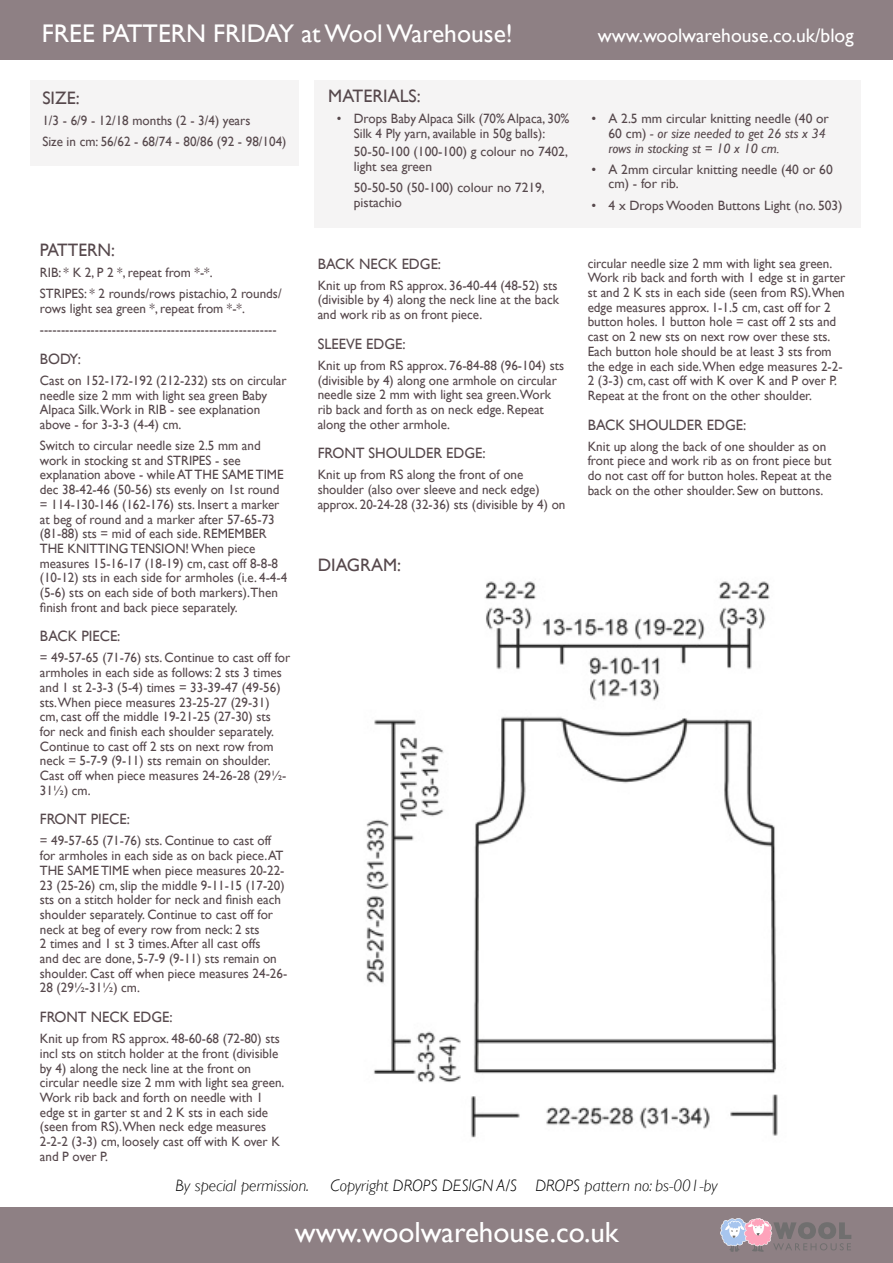
<style>
.page{position:relative;width:893px;height:1263px;background:#fff}
.page>*{position:absolute;margin:0;border:0;box-sizing:border-box;transform-origin:0 0}
.t1{font:29.1px "Gill Sans";color:#fff}
.t2{font:25.5px "Gill Sans";color:#fff}
.t3{font:19.5px "Gill Sans";color:#fff}
.t4{font:18px "Gill Sans";color:#56484c}
.t5{font:italic 300 16.5px "Gill Sans";color:#000101}
.t6{font:15px "Gill Sans";color:#56484c}
.t7{font:13.5px/14.7px "Gill Sans";color:#56484c}
.t8{font:italic 13.5px/14.7px "Gill Sans";color:#56484c}
.s1{font-style:normal}
</style>
<div class="page">
<div style="left:0;top:1207px;width:893px;height:56px;background:#8e8084"></div>
<svg style="left:720px;top:1218px;width:131px;height:34px"></svg>
<div style="left:0;top:0;width:893px;height:59px;background:#8e8084"></div>
<div style="left:315px;top:80px;width:546px;height:148px;background:#f5f4f4"></div>
<div style="left:30px;top:80px;width:268px;height:86px;background:#f5f4f4"></div>
<img style="left:366px;top:581px;width:412px;height:557px">
<h2 class="t2" style="left:42px;top:19px;width:472px">FREE PATTERN FRIDAY at Wool Warehouse!</h2>
<h3 class="t3" style="left:598px;top:24px;width:257px">www.woolwarehouse.co.uk/blog</h3>
<h3 class="t4" style="left:42px;top:87px;width:39px">SIZE:</h3>
<p class="t7" style="left:42px;top:110px;width:246px;line-height:21px">1/3 - 6/9 - 12/18 months (2 - 3/4) years<br>Size in cm: 56/62 - 68/74 - 80/86 (92 - 98/104)</p>
<h3 class="t4" style="left:40px;top:240px;width:77px">PATTERN:</h3>
<p class="t7" style="left:40px;top:262px;width:243px;line-height:21px">RIB: * K 2, P 2 *, repeat from *-*.<br>STRIPES: * 2 rounds/rows pistachio, 2 rounds/</p>
<p class="t7" style="left:40px;top:298px;width:238px;line-height:21px">rows light sea green *, repeat from *-*. --------------------------------------------------------</p>
<p class="t6" style="left:40px;top:350px;width:43px">BODY:</p>
<p class="t7" style="left:40px;top:373px;width:248px">Cast on 152-172-192 (212-232) sts on circular needle size 2 mm with light sea green Baby Alpaca Silk.Work in RIB - see explanation above - for 3-3-3 (4-4) cm.</p>
<p class="t7" style="left:40px;top:438px;width:249px">Switch to circular needle size 2.5 mm and work in stocking st and STRIPES - see explanation above - while AT THE SAME TIME dec 38-42-46 (50-56) sts evenly on 1st round = 114-130-146 (162-176) sts. Insert a marker at beg of round and a marker after 57-65-73 (81-88) sts = mid of each side. REMEMBER THE KNITTING TENSION! When piece measures 15-16-17 (18-19) cm, cast off 8-8-8 (10-12) sts in each side for armholes (i.e. 4-4-4 (5-6) sts on each side of both markers).Then finish front and back piece separately.</p>
<p class="t6" style="left:40px;top:627px;width:82px">BACK PIECE:</p>
<p class="t7" style="left:40px;top:650px;width:252px">= 49-57-65 (71-76) sts. Continue to cast off for armholes in each side as follows: 2 sts 3 times and 1 st 2-3-3 (5-4) times = 33-39-47 (49-56) sts.When piece measures 23-25-27 (29-31) cm, cast off the middle 19-21-25 (27-30) sts<br>for neck and finish each shoulder separately.<br>Continue to cast off 2 sts on next row from neck = 5-7-9 (9-11) sts remain on shoulder.<br>Cast off when piece measures 24-26-28 (29½- 31½) cm.</p>
<p class="t6" style="left:40px;top:810px;width:92px">FRONT PIECE:</p>
<p class="t7" style="left:40px;top:833px;width:249px">= 49-57-65 (71-76) sts. Continue to cast off for armholes in each side as on back piece. AT THE SAME TIME when piece measures 20-22- 23 (25-26) cm, slip the middle 9-11-15 (17-20) sts on a stitch holder for neck and finish each shoulder separately. Continue to cast off for neck at beg of every row from neck: 2 sts<br>2 times and 1 st 3 times. After all cast offs<br>and dec are done, 5-7-9 (9-11) sts remain on shoulder. Cast off when piece measures 24-26- 28 (29½-31½) cm.</p>
<p class="t6" style="left:40px;top:1008px;width:134px">FRONT NECK EDGE:</p>
<p class="t7" style="left:40px;top:1031px;width:246px">Knit up from RS approx. 48-60-68 (72-80) sts incl sts on stitch holder at the front (divisible by 4) along the neck line at the front on circular needle size 2 mm with light sea green.<br>Work rib back and forth on needle with 1 edge st in garter st and 2 K sts in each side (seen from RS).When neck edge measures 2-2-2 (3-3) cm, loosely cast off with K over K and P over P.</p>
<h3 class="t4" style="left:328px;top:85px;width:94px">MATERIALS:</h3>
<p class="t7" style="left:337px;top:111px;width:234px;text-align:center">• Drops Baby Alpaca Silk (70% Alpaca, 30%<br>Silk 4 Ply yarn, available in 50g balls):</p>
<p class="t7" style="left:354px;top:144px;width:216px">50-50-100 (100-100) g colour no 7402, light sea green</p>
<p class="t7" style="left:354px;top:180px;width:193px">50-50-50 (50-100) colour no 7219, pistachio</p>
<p class="t6" style="left:318px;top:255px;width:125px">BACK NECK EDGE:</p>
<p class="t7" style="left:318px;top:278px;width:243px;text-align:justify">Knit up from RS approx. 36-40-44 (48-52) sts (divisible by 4) along the neck line at the back and work rib as on front piece.</p>
<p class="t6" style="left:318px;top:335px;width:89px">SLEEVE EDGE:</p>
<p class="t7" style="left:318px;top:358px;width:248px">Knit up from RS approx. 76-84-88 (96-104) sts (divisible by 4) along one armhole on circular needle size 2 mm with light sea green.Work rib back and forth as on neck edge. Repeat along the other armhole.</p>
<p class="t6" style="left:318px;top:444px;width:170px">FRONT SHOULDER EDGE:</p>
<p class="t7" style="left:318px;top:467px;width:249px">Knit up from RS along the front of one shoulder (also over sleeve and neck edge) approx. 20-24-28 (32-36) sts (divisible by 4) on</p>
<p class="t8" style="left:608px;top:111px;width:222px;text-indent:-17px"><span class="s1">• A 2.5 mm circular knitting needle (40 or<br>60 cm)</span> - or size needed to get 26 sts x 34 rows in stocking st = 10 x 10 cm.</p>
<p class="t7" style="left:608px;top:162px;width:226px;text-indent:-17px">• A 2mm circular knitting needle (40 or 60 cm) - for rib.</p>
<p class="t7" style="left:591px;top:197px;width:253px">• 4 x Drops Wooden Buttons Light (no. 503)</p>
<p class="t7" style="left:588px;top:256px;width:259px">circular needle size 2 mm with light sea green.<br>Work rib back and forth with 1 edge st in garter st and 2 K sts in each side (seen from RS).When edge measures approx. 1-1.5 cm, cast off for 2 button holes. 1 button hole = cast off 2 sts and cast on 2 new sts on next row over these sts.<br>Each button hole should be at least 3 sts from the edge in each side.When edge measures 2-2- 2 (3-3) cm, cast off with K over K and P over P.<br>Repeat at the front on the other shoulder.</p>
<p class="t6" style="left:588px;top:416px;width:160px">BACK SHOULDER EDGE:</p>
<p class="t7" style="left:588px;top:439px;width:246px">Knit up along the back of one shoulder as on front piece and work rib as on front piece but do not cast off for button holes. Repeat at the back on the other shoulder. Sew on buttons.</p>
<h3 class="t4" style="left:318px;top:554px;width:85px">DIAGRAM:</h3>
<p class="t5" style="left:175px;top:1176px;width:135px">By special permission.</p>
<p class="t5" style="left:331px;top:1176px;width:388px">Copyright DROPS DESIGN A/S DROPS pattern no: bs-001-by</p>
<h1 class="t1" style="left:295px;top:1215px;width:325px">www.woolwarehouse.co.uk</h1>
</div>
